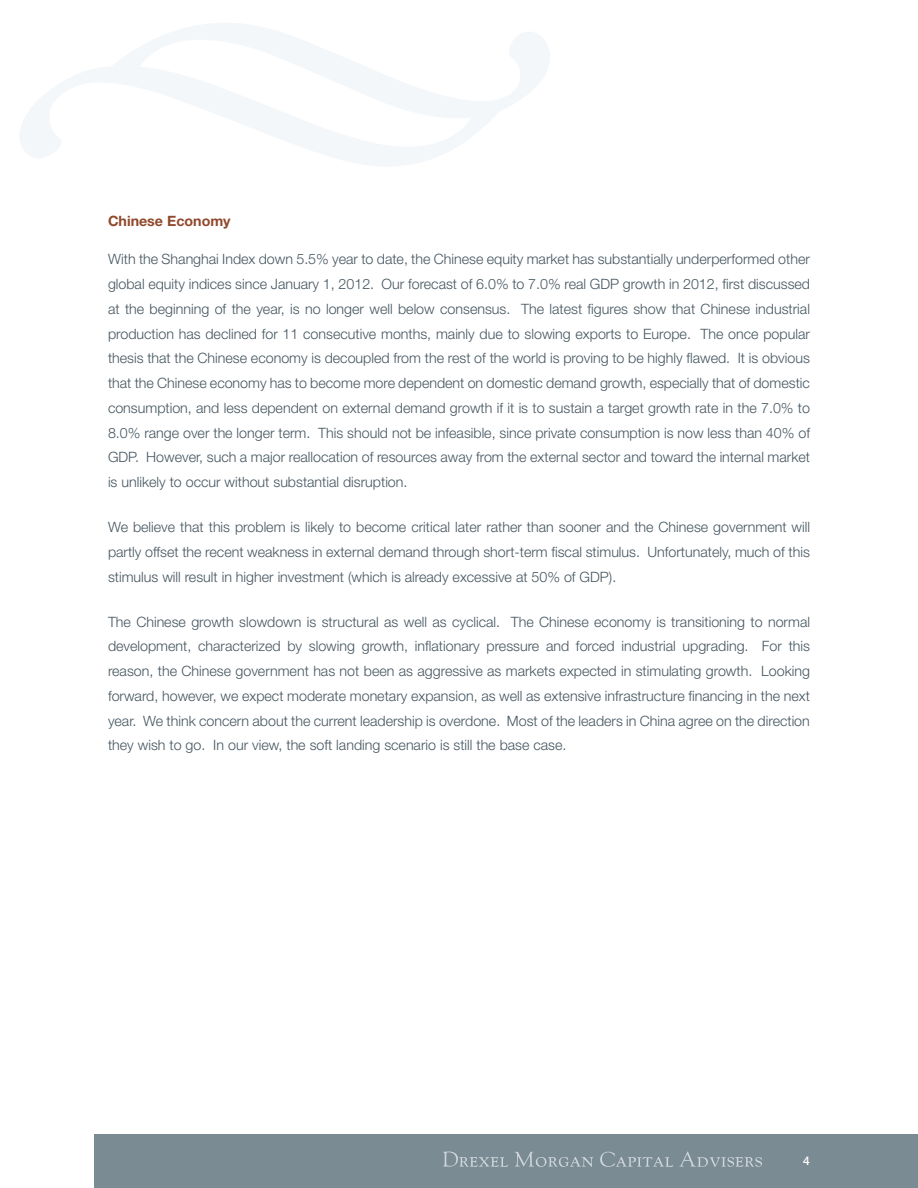
<style>
.page{position:relative;width:918px;height:1188px;background:#fff}
.page>*{position:absolute;margin:0;border:0;box-sizing:border-box;transform-origin:0 0}
.Copy_Grey{font:300 14.25px/24.8px "Helvetica Neue LT Pro";color:#45555f;text-align:justify}
.Orange_Title{font:700 14.25px "Helvetica Neue LT Pro";color:#90492c}
.t1{font:500 12px "Helvetica Neue LT Pro";color:#fff}
</style>
<div class="page">
<div style="left:94px;top:1134px;width:824px;height:54px;background:#7b8b94"></div>
<svg style="left:20px;top:23px;width:530px;height:143px"></svg>
<svg style="left:443px;top:1152px;width:65px;height:15px"></svg>
<svg style="left:515px;top:1152px;width:78px;height:15px"></svg>
<svg style="left:600px;top:1152px;width:73px;height:15px"></svg>
<svg style="left:679px;top:1151px;width:83px;height:16px"></svg>
<p class="Orange_Title" style="left:108px;top:212px;width:124px">Chinese Economy</p>
<p class="Copy_Grey" style="left:108px;top:247px;width:704px">With the Shanghai Index down 5.5% year to date, the Chinese equity market has substantially underperformed other global equity indices since January 1, 2012. Our forecast of 6.0% to 7.0% real GDP growth in 2012, first discussed at the beginning of the year, is no longer well below consensus. The latest figures show that Chinese industrial production has declined for 11 consecutive months, mainly due to slowing exports to Europe. The once popular thesis that the Chinese economy is decoupled from the rest of the world is proving to be highly flawed. It is obvious that the Chinese economy has to become more dependent on domestic demand growth, especially that of domestic consumption, and less dependent on external demand growth if it is to sustain a target growth rate in the 7.0% to 8.0% range over the longer term. This should not be infeasible, since private consumption is now less than 40% of GDP. However, such a major reallocation of resources away from the external sector and toward the internal market is unlikely to occur without substantial disruption.</p>
<p class="Copy_Grey" style="left:108px;top:514px;width:704px">We believe that this problem is likely to become critical later rather than sooner and the Chinese government will partly offset the recent weakness in external demand through short-term fiscal stimulus. Unfortunately, much of this stimulus will result in higher investment (which is already excessive at 50% of GDP).</p>
<p class="Copy_Grey" style="left:108px;top:609px;width:704px">The Chinese growth slowdown is structural as well as cyclical. The Chinese economy is transitioning to normal development, characterized by slowing growth, inflationary pressure and forced industrial upgrading. For this reason, the Chinese government has not been as aggressive as markets expected in stimulating growth. Looking forward, however, we expect moderate monetary expansion, as well as extensive infrastructure financing in the next year. We think concern about the current leadership is overdone. Most of the leaders in China agree on the direction they wish to go. In our view, the soft landing scenario is still the base case.</p>
<p class="t1" style="left:803px;top:1154px;width:8px">4</p>
</div>
